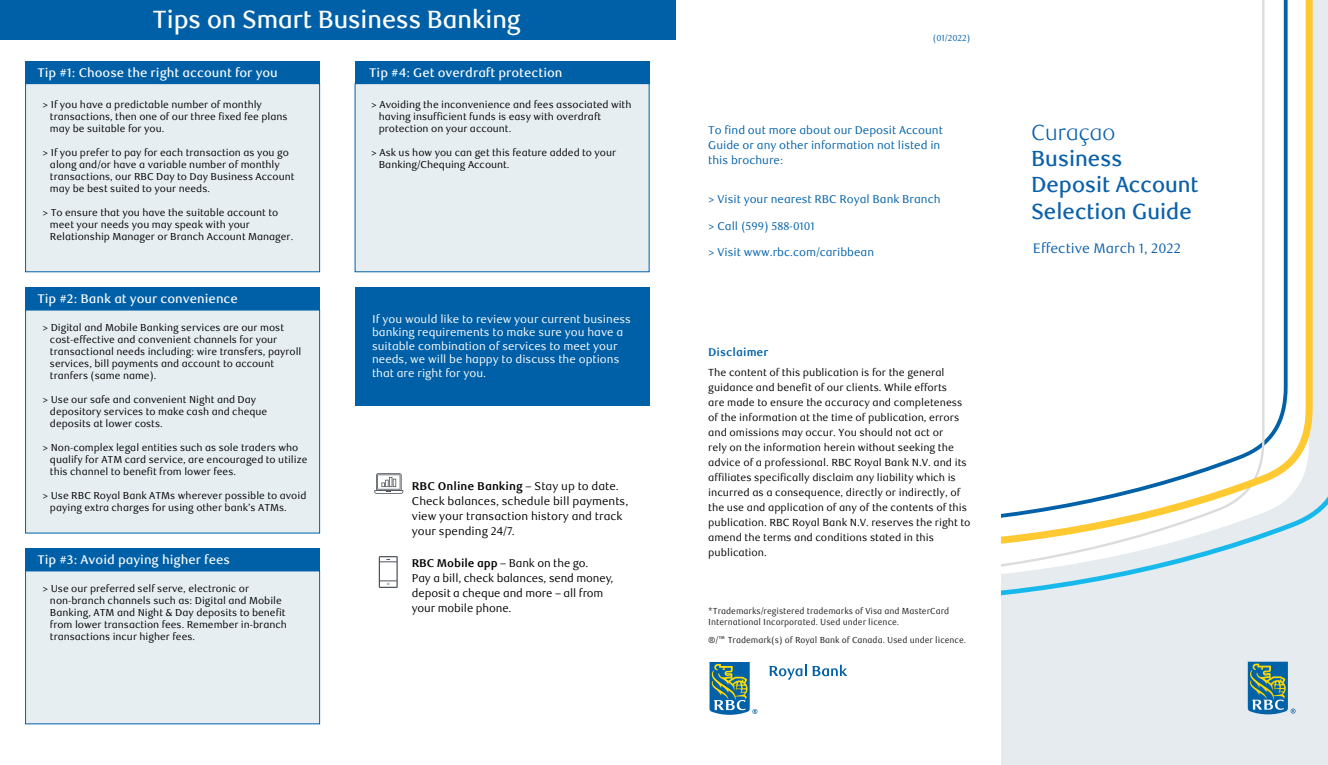
<style>
.page{position:relative;width:1328px;height:765px;background:#fff}
.page>*{position:absolute;margin:0;border:0;box-sizing:border-box;transform-origin:0 0}
.t1{font:500 25px "RBC Display";color:#fff}
.t2{font:500 21.88px/26.4px "RBC Display";color:#0a60aa}
.t3{font:300 21.88px "RBC Display";color:#0a60ab}
.t4{font:13.75px "RBC Text";color:#1061ab}
.t5{font:500 12.5px "RBC Text";color:#fff}
.t6{font:11.25px/15px "RBC Text";letter-spacing:-.01em;color:#000}
.t7{font:11.25px/13.5px "RBC Text";color:#fff}
.t8{font:11.25px/15px "RBC Text";color:#0061a9}
.t9{font:700 11.25px "RBC Text";color:#0061a9}
.t10{font:10.25px/15px "RBC Text";color:#000}
.t11{font:10px/12px "RBC Text";color:#000}
.t12{font:8.75px/10.5px "RBC Text Cond";color:#231f20}
.t13{font:8.75px "RBC Text";color:#0261aa}
.s1{font-weight:700}
.s2{color:#0a60aa}
</style>
<div class="page">
<div style="left:0;top:0;width:675px;height:40px;background:#0060a7"></div>
<div style="left:1001px;top:0;width:327px;height:765px;background:#e5ebee"></div>
<svg style="left:1001px;top:0;width:327px;height:596px"></svg>
<svg style="left:1001px;top:0;width:311px;height:550px;background:#f9f9f6"></svg>
<svg style="left:1247px;top:662px;width:48px;height:52px"></svg>
<svg style="left:379px;top:556px;width:19px;height:32px"></svg>
<svg style="left:374px;top:473px;width:29px;height:21px"></svg>
<div style="left:355px;top:287px;width:294px;height:119px;background:#0060a7"></div>
<div style="left:25px;top:83px;width:295px;height:189px;background:#e7eef1;border:1px solid #0060a8"></div>
<div style="left:25px;top:61px;width:295px;height:23px;background:#0060a7"></div>
<div style="left:355px;top:83px;width:294px;height:189px;background:#e7eef1"></div>
<div style="left:355px;top:61px;width:294px;height:23px;background:#0060a7"></div>
<div style="left:25px;top:310px;width:295px;height:223px;background:#e7eef1;border:1px solid #0060a8"></div>
<div style="left:25px;top:287px;width:295px;height:23px;background:#0060a7"></div>
<div style="left:25px;top:571px;width:295px;height:153px;background:#e7eef1;border:1px solid #0060a8"></div>
<div style="left:25px;top:548px;width:295px;height:23px;background:#0060a7"></div>
<svg style="left:709px;top:662px;width:48px;height:53px"></svg>
<svg style="left:769px;top:665px;width:78px;height:15px"></svg>
<h1 class="t1" style="left:153px;top:5px;width:369px">Tips on Smart Business Banking</h1>
<p class="t5" style="left:37px;top:66px;width:242px">Tip #1: Choose the right account for you</p>
<p class="t5" style="left:369px;top:66px;width:195px">Tip #4: Get overdraft protection</p>
<p class="t11" style="left:50px;top:99px;width:239px;text-indent:-8px">&gt; If you have a predictable number of monthly transactions, then one of our three fixed fee plans may be suitable for you.</p>
<p class="t11" style="left:50px;top:147px;width:246px;text-indent:-8px">&gt; If you prefer to pay for each transaction as you go along and/or have a variable number of monthly transactions, our RBC Day to Day Business Account may be best suited to your needs.</p>
<p class="t11" style="left:50px;top:207px;width:245px;text-indent:-8px">&gt; To ensure that you have the suitable account to meet your needs you may speak with your<br>Relationship Manager or Branch Account Manager.</p>
<p class="t11" style="left:379px;top:99px;width:254px;text-indent:-8px">&gt; Avoiding the inconvenience and fees associated with having insufficient funds is easy with overdraft protection on your account.</p>
<p class="t11" style="left:379px;top:147px;width:239px;text-indent:-8px">&gt; Ask us how you can get this feature added to your<br>Banking/Chequing Account.</p>
<p class="t5" style="left:37px;top:291px;width:202px">Tip #2: Bank at your convenience</p>
<p class="t11" style="left:50px;top:322px;width:253px;text-indent:-8px">&gt; Digital and Mobile Banking services are our most cost-effective and convenient channels for your transactional needs including: wire transfers, payroll services, bill payments and account to account tranfers (same name).</p>
<p class="t11" style="left:50px;top:394px;width:219px;text-indent:-8px">&gt; Use our safe and convenient Night and Day depository services to make cash and cheque deposits at lower costs.</p>
<p class="t11" style="left:50px;top:442px;width:259px;text-indent:-8px">&gt; Non-complex legal entities such as sole traders who qualify for ATM card service, are encouraged to utilize this channel to benefit from lower fees.</p>
<p class="t11" style="left:50px;top:490px;width:258px;text-indent:-8px">&gt; Use RBC Royal Bank ATMs wherever possible to avoid paying extra charges for using other bank’s ATMs.</p>
<p class="t5" style="left:37px;top:552px;width:194px">Tip #3: Avoid paying higher fees</p>
<p class="t11" style="left:50px;top:583px;width:238px;text-indent:-8px">&gt; Use our preferred self serve, electronic or non-branch channels such as: Digital and Mobile Banking, ATM and Night &amp; Day deposits to benefit from lower transaction fees. Remember in-branch transactions incur higher fees.</p>
<p class="t7" style="left:372px;top:313px;width:260px">If you would like to review your current business banking requirements to make sure you have a suitable combination of services to meet your needs, we will be happy to discuss the options that are right for you.</p>
<p class="t6" style="left:412px;top:479px;width:218px"><span class="s1">RBC Online Banking</span> – Stay up to date.<br>Check balances, schedule bill payments, view your transaction history and track your spending 24/7.</p>
<p class="t6" style="left:412px;top:556px;width:203px"><span class="s1">RBC Mobile app</span> – Bank on the go.<br>Pay a bill, check balances, send money, deposit a cheque and more – all from your mobile phone.</p>
<p class="t13" style="left:932px;top:33px;width:39px">(01/2022)</p>
<p class="t8" style="left:708px;top:122px;width:236px">To find out more about our Deposit Account<br>Guide or any other information not listed in this brochure:</p>
<p class="t8" style="left:708px;top:192px;width:234px">&gt; Visit your nearest RBC Royal Bank Branch</p>
<p class="t8" style="left:708px;top:218px;width:108px">&gt; Call (599) 588-0101</p>
<p class="t8" style="left:708px;top:245px;width:167px">&gt; Visit www.rbc.com/caribbean</p>
<p class="t9" style="left:708px;top:345px;width:62px">Disclaimer</p>
<p class="t10" style="left:708px;top:366px;width:264px">The content of this publication is for the general guidance and benefit of our clients. While efforts<br>are made to ensure the accuracy and completeness of the information at the time of publication, errors and omissions may occur. You should not act or<br>rely on the information herein without seeking the advice of a professional. RBC Royal Bank N.V. and its affiliates specifically disclaim any liability which is incurred as a consequence, directly or indirectly, of the use and application of any of the contents of this publication. RBC Royal Bank N.V. reserves the right to amend the terms and conditions stated in this publication.</p>
<p class="t12" style="left:708px;top:606px;width:242px">*Trademarks/registered trademarks of Visa and MasterCard<br>International Incorporated. Used under licence.</p>
<p class="t12" style="left:708px;top:635px;width:259px">®/™ Trademark(s) of Royal Bank of Canada. Used under licence.</p>
<h2 class="t3" style="left:1031px;top:120px;width:85px">Curaçao</h2>
<h2 class="t2" style="left:1031px;top:146px;width:169px">Business<br>Deposit Account<br>Selection Guide</h2>
<h3 class="t4" style="left:1032px;top:240px;width:150px"><span class="s2">Effective</span> March 1, 2022</h3>
</div>
